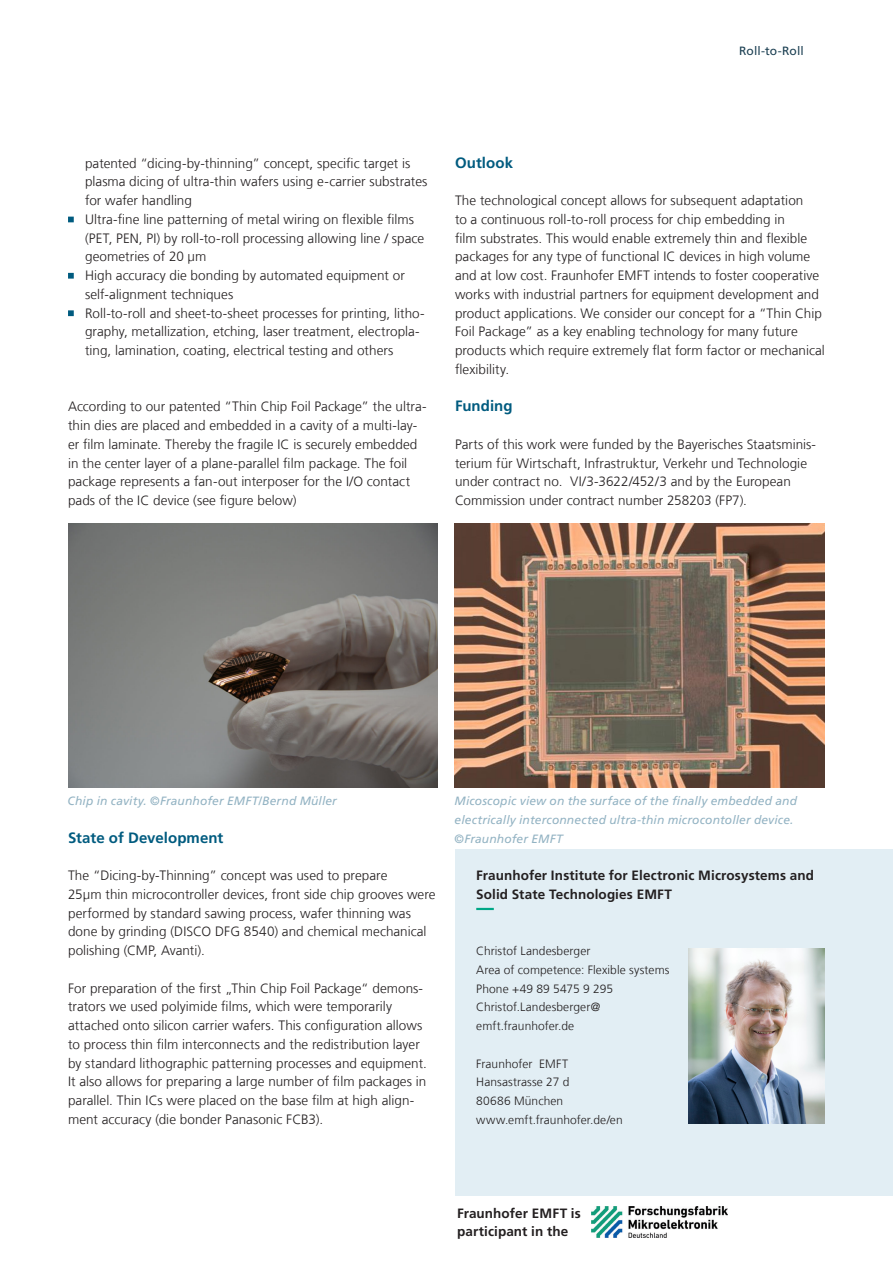
<style>
.page{position:relative;width:893px;height:1263px;background:#fff}
.page>*{position:absolute;margin:0;border:0;box-sizing:border-box;transform-origin:0 0}
.Zwischenueberschrift_10_12_5_steel_blue_{font:700 15px "Frutiger LT Com";letter-spacing:.005em;color:#005b7f}
.Fliesstext_9_12_5_schwarz{font:700 15px "Frutiger LT Com";letter-spacing:.005em;color:#005b7f}
.Fliesstext_9_12_5_schwarz-2{font:300 13.5px/18.8px "Frutiger LT Com";color:#231f20}
.Aufzaehlung_9_12_5_schwarz{font:300 13.5px/18.8px "Frutiger LT Com";color:#231f20}
.Infokasten_klein_Ueberschrift_9_12_5_sch{font:700 13.5px/18.8px "Frutiger LT Com";letter-spacing:.01em;color:#231f20}
.Fliesstext_9_12_5_schwarz-3{font:700 13.5px "Frutiger LT Com";letter-spacing:.01em;color:#231f20}
.Infokasten_klein_Fliesstext_8_12_5_schwa{font:300 12px/18.8px "Frutiger LT Com";letter-spacing:.01em;color:#231f20;text-align:justify}
.Bildtext_Marginal_8_12_5_grey{font:italic 12px/18.8px "Frutiger LT Com";letter-spacing:.015em;color:#93b3c3}
.Kolumnentitel_rechts{font:12px "Frutiger LT Com";letter-spacing:.005em;color:#1a3e51}
</style>
<div class="page">
<svg style="left:68px;top:217px;width:6px;height:5px"></svg>
<svg style="left:68px;top:273px;width:6px;height:6px"></svg>
<svg style="left:68px;top:310px;width:6px;height:6px"></svg>
<div style="left:455px;top:849px;width:438px;height:347px;background:#e2eef4"></div>
<svg style="left:476px;top:908px;width:18px;height:2px"></svg>
<img style="left:688px;top:948px;width:137px;height:176px">
<img style="left:455px;top:524px;width:369px;height:263px">
<img style="left:68px;top:524px;width:370px;height:263px">
<img style="left:591px;top:1206px;width:136px;height:31px">
<p class="Kolumnentitel_rechts" style="left:739px;top:44px;width:66px">Roll-to-Roll</p>
<p class="Aufzaehlung_9_12_5_schwarz" style="left:85px;top:154px;width:344px">patented “dicing-by-thinning” concept, specific target is plasma dicing of ultra-thin wafers using e-carrier substrates for wafer handling</p>
<p class="Aufzaehlung_9_12_5_schwarz" style="left:85px;top:210px;width:341px">Ultra-fine line patterning of metal wiring on flexible films (PET, PEN, PI) by roll-to-roll processing allowing line / space geometries of 20 µm</p>
<p class="Aufzaehlung_9_12_5_schwarz" style="left:85px;top:266px;width:321px">High accuracy die bonding by automated equipment or self-alignment techniques</p>
<p class="Aufzaehlung_9_12_5_schwarz" style="left:85px;top:304px;width:341px">Roll-to-roll and sheet-to-sheet processes for printing, litho&shy;graphy, metallization, etching, laser treatment, electropla&shy;ting, lamination, coating, electrical testing and others</p>
<p class="Fliesstext_9_12_5_schwarz-2" style="left:68px;top:397px;width:360px">According to our patented “Thin Chip Foil Package” the ultra&shy;thin dies are placed and embedded in a cavity of a multi-lay&shy;er film laminate. Thereby the fragile IC is securely embedded in the center layer of a plane-parallel film package. The foil package represents a fan-out interposer for the I/O contact pads of the IC device (see figure below)</p>
<p class="Fliesstext_9_12_5_schwarz" style="left:455px;top:154px;width:60px">Outlook</p>
<p class="Fliesstext_9_12_5_schwarz-2" style="left:455px;top:191px;width:371px">The technological concept allows for subsequent adaptation<br>to a continuous roll-to-roll process for chip embedding in<br>film substrates. This would enable extremely thin and flexible packages for any type of functional IC devices in high volume and at low cost. Fraunhofer EMFT intends to foster cooperative works with industrial partners for equipment development and product applications. We consider our concept for a “Thin Chip Foil Package” as a key enabling technology for many future products which require extremely flat form factor or mechanical flexibility.</p>
<p class="Fliesstext_9_12_5_schwarz" style="left:455px;top:397px;width:59px">Funding</p>
<p class="Fliesstext_9_12_5_schwarz-2" style="left:455px;top:435px;width:362px">Parts of this work were funded by the Bayerisches Staatsminis&shy;terium für Wirtschaft, Infrastruktur, Verkehr und Technologie under contract no. VI/3-3622/452/3 and by the European Commission under contract number 258203 (FP7).</p>
<p class="Bildtext_Marginal_8_12_5_grey" style="left:68px;top:792px;width:271px">Chip in cavity. ©Fraunhofer EMFT/Bernd Müller</p>
<p class="Bildtext_Marginal_8_12_5_grey" style="left:455px;top:792px;width:344px">Micoscopic view on the surface of the finally embedded and electrically interconnected ultra-thin microcontoller device. ©Fraunhofer EMFT</p>
<p class="Zwischenueberschrift_10_12_5_steel_blue_" style="left:68px;top:829px;width:157px">State of Development</p>
<p class="Fliesstext_9_12_5_schwarz-2" style="left:68px;top:866px;width:369px">The “Dicing-by-Thinning” concept was used to prepare<br>25µm thin microcontroller devices, front side chip grooves were performed by standard sawing process, wafer thinning was done by grinding (DISCO DFG 8540) and chemical mechanical polishing (CMP, Avanti).</p>
<p class="Fliesstext_9_12_5_schwarz-2" style="left:68px;top:979px;width:360px">For preparation of the first „Thin Chip Foil Package“ demons&shy;trators we used polyimide films, which were temporarily attached onto silicon carrier wafers. This configuration allows to process thin film interconnects and the redistribution layer by standard lithographic patterning processes and equipment.<br>It also allows for preparing a large number of film packages in parallel. Thin ICs were placed on the base film at high align&shy;ment accuracy (die bonder Panasonic FCB3).</p>
<p class="Infokasten_klein_Ueberschrift_9_12_5_sch" style="left:476px;top:866px;width:339px">Fraunhofer Institute for Electronic Microsystems and<br>Solid State Technologies EMFT</p>
<p class="Infokasten_klein_Fliesstext_8_12_5_schwa" style="left:476px;top:942px;width:116px">Christof Landesberger</p>
<p class="Infokasten_klein_Fliesstext_8_12_5_schwa" style="left:476px;top:960px;width:195px">Area of competence: Flexible systems</p>
<p class="Infokasten_klein_Fliesstext_8_12_5_schwa" style="left:476px;top:979px;width:138px">Phone +49 89 5475 9 295</p>
<p class="Infokasten_klein_Fliesstext_8_12_5_schwa" style="left:476px;top:998px;width:126px">Christof.Landesberger@</p>
<p class="Infokasten_klein_Fliesstext_8_12_5_schwa" style="left:476px;top:1017px;width:100px">emft.fraunhofer.de</p>
<p class="Infokasten_klein_Fliesstext_8_12_5_schwa" style="left:476px;top:1054px;width:95px">Fraunhofer EMFT Hansastrasse 27 d 80686 München</p>
<p class="Infokasten_klein_Fliesstext_8_12_5_schwa" style="left:476px;top:1110px;width:148px">www.emft.fraunhofer.de/en</p>
<p class="Fliesstext_9_12_5_schwarz-3" style="left:457px;top:1205px;width:125px">Fraunhofer EMFT is</p>
<p class="Fliesstext_9_12_5_schwarz-3" style="left:457px;top:1224px;width:113px">participant in the</p>
</div>
